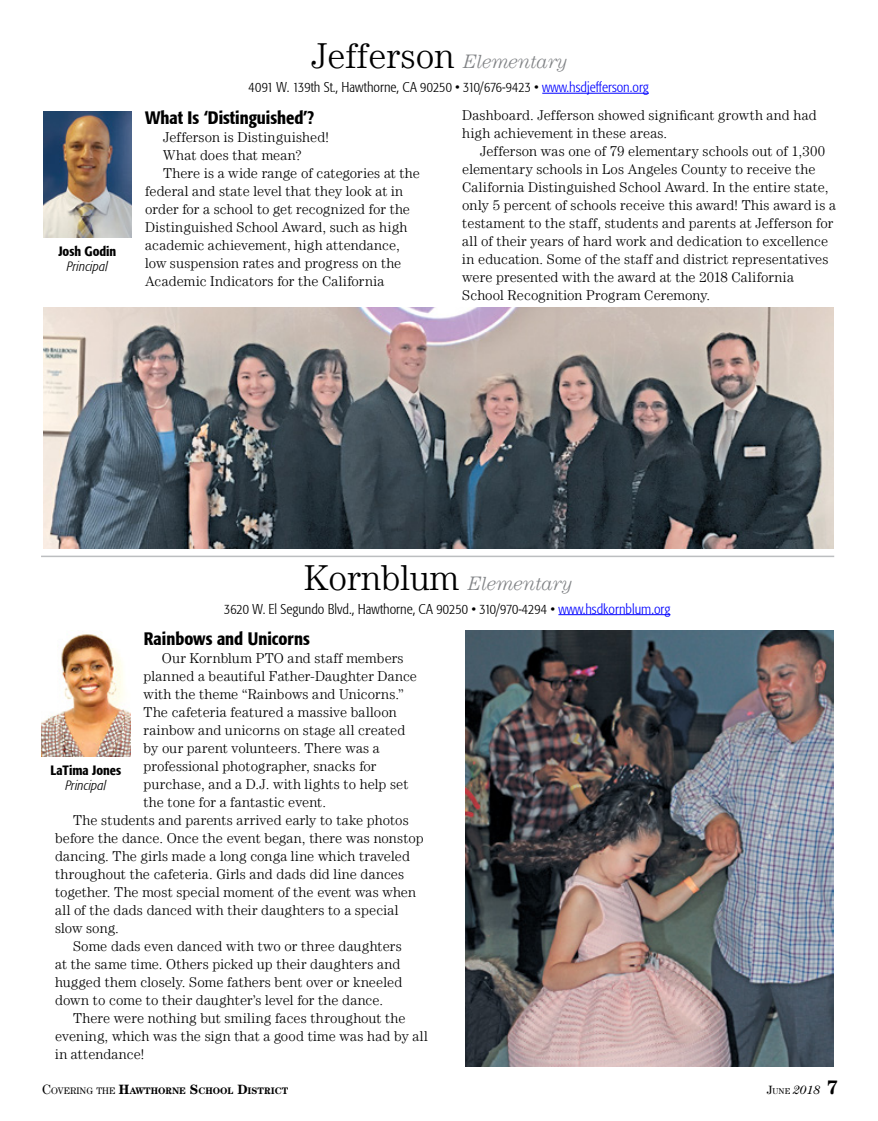
<style>
.page{position:relative;width:878px;height:1121px;background:#fff}
.page>*{position:absolute;margin:0;border:0;box-sizing:border-box;transform-origin:0 0}
.t1{font:italic 300 19.5px "Century LT";letter-spacing:-.005em;color:#808285}
.t2{font:500 condensed 18px "Formata";color:#000}
.t3{font:300 14.25px/18px "Century LT";letter-spacing:.01em;color:#000}
.t4{font:300 condensed 14.25px "Formata";color:#000}
.t5{font:500 condensed 13.5px "Formata";color:#000}
.t6{font:italic 300 condensed 13.5px "Formata";letter-spacing:.005em;color:#000}
.t7{font:italic 12px "Century LT";color:#000}
.t8{font:700 9.45px "Century LT";color:#000}
.s1{font-style:normal;font-size:36px;color:#000}
.s2{color:#00f}
.s3{font-weight:400;font-size:13.5px}
.s4{font-weight:400}
.s5{font-size:13.5px}
.s6{font-style:normal}
.s7{font-style:normal;font-size:8.4px}
.s8{font-weight:700;font-style:normal;font-size:19.5px}
</style>
<div class="page">
<img style="left:43px;top:111px;width:89px;height:126px">
<hr style="left:542px;top:93px;width:106px;height:1px;background:#00f">
<img style="left:42px;top:634px;width:88px;height:122px">
<hr style="left:558px;top:614px;width:112px;height:1px;background:#00f">
<img style="left:43px;top:307px;width:790px;height:241px">
<img style="left:465px;top:630px;width:368px;height:436px">
<hr style="left:41px;top:555px;width:793px;height:2px;background:#bcbec0">
<p class="t5" style="left:58px;top:242px;width:59px">Josh Godin</p>
<p class="t6" style="left:67px;top:258px;width:42px">Principal</p>
<h1 class="t1" style="left:311px;top:50px;width:258px"><span class="s1">Jefferson</span> Elementary</h1>
<p class="t4" style="left:249px;top:79px;width:401px">4091 W. 139th St., Hawthorne, CA 90250 • 310/676-9423 • <span class="s2">www.hsdjefferson.org</span></p>
<p class="t2" style="left:145px;top:107px;width:171px">What Is ‘Distinguished’?</p>
<p class="t3" style="left:163px;top:128px;width:167px">Jefferson is Distinguished!</p>
<p class="t3" style="left:163px;top:146px;width:140px">What does that mean?</p>
<p class="t3" style="left:163px;top:164px;width:258px">There is a wide range of categories at the</p>
<p class="t3" style="left:145px;top:182px;width:259px">federal and state level that they look at in</p>
<p class="t3" style="left:145px;top:200px;width:266px">order for a school to get recognized for the</p>
<p class="t3" style="left:145px;top:218px;width:264px">Distinguished School Award, such as high</p>
<p class="t3" style="left:145px;top:236px;width:256px">academic achievement, high attendance,</p>
<p class="t3" style="left:145px;top:254px;width:258px">low suspension rates and progress on the</p>
<p class="t3" style="left:145px;top:272px;width:241px">Academic Indicators for the California</p>
<p class="t3" style="left:462px;top:106px;width:356px">Dashboard. Jefferson showed significant growth and had high achievement in these areas.</p>
<p class="t3" style="left:462px;top:142px;width:375px;text-indent:18px">Jefferson was one of 79 elementary schools out of 1,300 elementary schools in Los Angeles County to receive the California Distinguished School Award. In the entire state, only 5 percent of schools receive this award! This award is a testament to the staff, students and parents at Jefferson for all of their years of hard work and dedication to excellence in education. Some of the staff and district representatives were presented with the award at the 2018 California School Recognition Program Ceremony.</p>
<h1 class="t1" style="left:304px;top:572px;width:270px"><span class="s1">Kornblum</span> Elementary</h1>
<p class="t4" style="left:224px;top:600px;width:447px">3620 W. El Segundo Blvd., Hawthorne, CA 90250 • 310/970-4294 • <span class="s2">www.hsdkornblum.org</span></p>
<p class="t2" style="left:144px;top:627px;width:168px">Rainbows and Unicorns</p>
<p class="t3" style="left:162px;top:648px;width:243px">Our Kornblum PTO and staff members</p>
<p class="t3" style="left:144px;top:666px;width:275px">planned a beautiful Father-Daughter Dance</p>
<p class="t3" style="left:144px;top:684px;width:262px">with the theme “Rainbows and Unicorns.”</p>
<p class="t3" style="left:144px;top:702px;width:254px">The cafeteria featured a massive balloon</p>
<p class="t3" style="left:144px;top:720px;width:263px">rainbow and unicorns on stage all created</p>
<p class="t3" style="left:144px;top:738px;width:238px">by our parent volunteers. There was a</p>
<p class="t3" style="left:144px;top:756px;width:234px">professional photographer, snacks for</p>
<p class="t3" style="left:144px;top:774px;width:266px">purchase, and a D.J. with lights to help set</p>
<p class="t3" style="left:144px;top:792px;width:184px">the tone for a fantastic event.</p>
<p class="t3" style="left:73px;top:810px;width:337px">The students and parents arrived early to take photos</p>
<p class="t3" style="left:55px;top:828px;width:370px">before the dance. Once the event began, there was nonstop</p>
<p class="t3" style="left:55px;top:846px;width:356px">dancing. The girls made a long conga line which traveled</p>
<p class="t3" style="left:55px;top:864px;width:351px">throughout the cafeteria. Girls and dads did line dances</p>
<p class="t3" style="left:55px;top:882px;width:362px">together. The most special moment of the event was when</p>
<p class="t3" style="left:55px;top:900px;width:345px">all of the dads danced with their daughters to a special</p>
<p class="t3" style="left:55px;top:918px;width:65px">slow song.</p>
<p class="t3" style="left:73px;top:936px;width:330px">Some dads even danced with two or three daughters</p>
<p class="t3" style="left:55px;top:954px;width:346px">at the same time. Others picked up their daughters and</p>
<p class="t3" style="left:55px;top:972px;width:348px">hugged them closely. Some fathers bent over or kneeled</p>
<p class="t3" style="left:55px;top:990px;width:329px">down to come to their daughter’s level for the dance.</p>
<p class="t3" style="left:73px;top:1008px;width:334px">There were nothing but smiling faces throughout the</p>
<p class="t3" style="left:55px;top:1026px;width:374px">evening, which was the sign that a good time was had by all</p>
<p class="t3" style="left:55px;top:1044px;width:91px">in attendance!</p>
<p class="t5" style="left:51px;top:761px;width:72px">LaTima Jones</p>
<p class="t6" style="left:65px;top:777px;width:42px">Principal</p>
<p class="t8" style="left:42px;top:1085px;width:247px"><span class="s3">C</span><span class="s4">OVERING THE</span> <span class="s5">H</span>AWTHORNE <span class="s5">S</span>CHOOL <span class="s5">D</span>ISTRICT</p>
<p class="t7" style="left:767px;top:1083px;width:72px"><span class="s6">J</span><span class="s7">UNE</span> 2018 <span class="s8">7</span></p>
</div>
